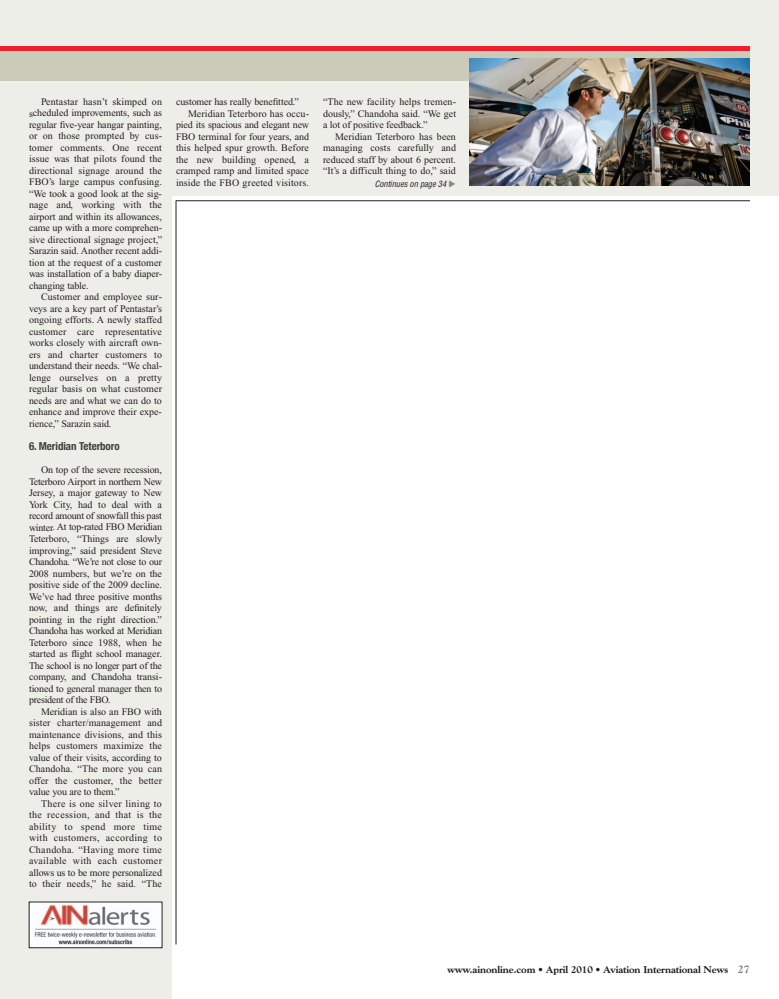
<style>
.page{position:relative;width:779px;height:999px;background:#fff}
.page>*{position:absolute;margin:0;border:0;box-sizing:border-box;transform-origin:0 0}
.t1{font:700 condensed 11px "Helvetica Neue";letter-spacing:-.01em;color:#3f3f3f}
.t2{font:10px/11.5px "Times New Roman";color:#231f20;text-align:justify}
.t3{font:800 10px "Goudy";letter-spacing:-.01em;color:#231f20}
.t4{font:italic condensed 8.5px "Helvetica";letter-spacing:-.01em;color:#231f20}
.s1{color:#8a8686}
.s2{color:#fff}
.s3{font-size:11px;color:#808285}
</style>
<div class="page">
<div style="left:0;top:0;width:778px;height:999px;background:#eeeee8"></div>
<div style="left:171px;top:196px;width:607px;height:803px;background:#fff"></div>
<hr style="left:176px;top:200px;width:574px;height:1px;background:#231f20">
<div style="left:0;top:51px;width:749px;height:30px;background:#cbcbb9"></div>
<div style="left:0;top:46px;width:750px;height:5px;background:#ee1f2d"></div>
<img style="left:31px;top:904px;width:129px;height:42px">
<div style="left:29px;top:902px;width:133px;height:46px;border:1px solid #231f20"></div>
<hr style="left:176px;top:200px;width:1px;height:744px;background:#231f20">
<img style="left:470px;top:59px;width:279px;height:126px">
<p class="t2" style="left:29px;top:97px;width:135px;text-indent:12px">Pentastar hasn’t skimped on scheduled improvements, such as regular five-year hangar painting, or on those prompted by cus&shy;tomer comments. One recent issue was that pilots found the directional signage around the FBO’s large campus confusing. “We took a good look at the sig&shy;nage and, working with the airport and within its allowances, came up with a more comprehen&shy;sive directional signage project,” Sarazin said. Another recent addi&shy;tion at the request of a customer was installation of a baby diaper&shy;changing table.</p>
<p class="t2" style="left:29px;top:292px;width:134px;text-indent:12px">Customer and employee sur&shy;veys are a key part of Pentastar’s ongoing efforts. A newly staffed customer care representative works closely with aircraft own&shy;ers and charter customers to understand their needs. “We chal&shy;lenge ourselves on a pretty regular basis on what customer needs are and what we can do to enhance and improve their expe&shy;rience,” Sarazin said.</p>
<p class="t1" style="left:29px;top:442px;width:92px">6. Meridian Teterboro</p>
<p class="t2" style="left:29px;top:465px;width:135px;text-indent:12px">On top of the severe recession, Teterboro Airport in northern New Jersey, a major gateway to New York City, had to deal with a record amount of snowfall this past winter. At top-rated FBO Meridian Teterboro, “Things are slowly improving,” said president Steve Chandoha. “We’re not close to our 2008 numbers, but we’re on the positive side of the 2009 decline.<br>We’ve had three positive months now, and things are definitely pointing in the right direction.” Chandoha has worked at Meridian Teterboro since 1988, when he started as flight school manager.<br>The school is no longer part of the company, and Chandoha transi&shy;tioned to general manager then to president of the FBO.</p>
<p class="t2" style="left:29px;top:706px;width:134px;text-indent:12px">Meridian is also an FBO with sister charter/management and maintenance divisions, and this helps customers maximize the value of their visits, according to Chandoha. “The more you can offer the customer, the better value you are to them.”</p>
<p class="t2" style="left:29px;top:798px;width:134px;text-indent:12px">There is one silver lining to the recession, and that is the ability to spend more time with customers, according to Chandoha. “Having more time available with each customer allows us to be more personalized to their needs,” he said. “The</p>
<p class="t2" style="left:176px;top:97px;width:124px">customer has really benefitted.”</p>
<p class="t2" style="left:188px;top:108px;width:122px">Meridian Teterboro has occu-</p>
<p class="t2" style="left:176px;top:120px;width:134px">pied its spacious and elegant new</p>
<p class="t2" style="left:176px;top:131px;width:134px">FBO terminal for four years, and</p>
<p class="t2" style="left:176px;top:143px;width:134px">this helped spur growth. Before</p>
<p class="t2" style="left:176px;top:154px;width:134px">the new building opened, a</p>
<p class="t2" style="left:176px;top:166px;width:134px">cramped ramp and limited space</p>
<p class="t2" style="left:176px;top:177px;width:134px">inside the FBO greeted visitors.</p>
<p class="t2" style="left:323px;top:97px;width:135px">“The new facility helps tremen&shy;dously,” Chandoha said. “We get a lot of positive feedback.”</p>
<p class="t2" style="left:323px;top:131px;width:134px;text-indent:12px">Meridian Teterboro has been managing costs carefully and reduced staff by about 6 percent. “It’s a difficult thing to do,” said</p>
<p class="t4" style="left:374px;top:179px;width:83px">Continues on page 34 <span class="s1">◆</span></p>
<p class="t3" style="left:447px;top:965px;width:304px">www.ainonline.com • April 2010 • Aviation International News<span class="s2">aa</span><span class="s3">27</span></p>
</div>
